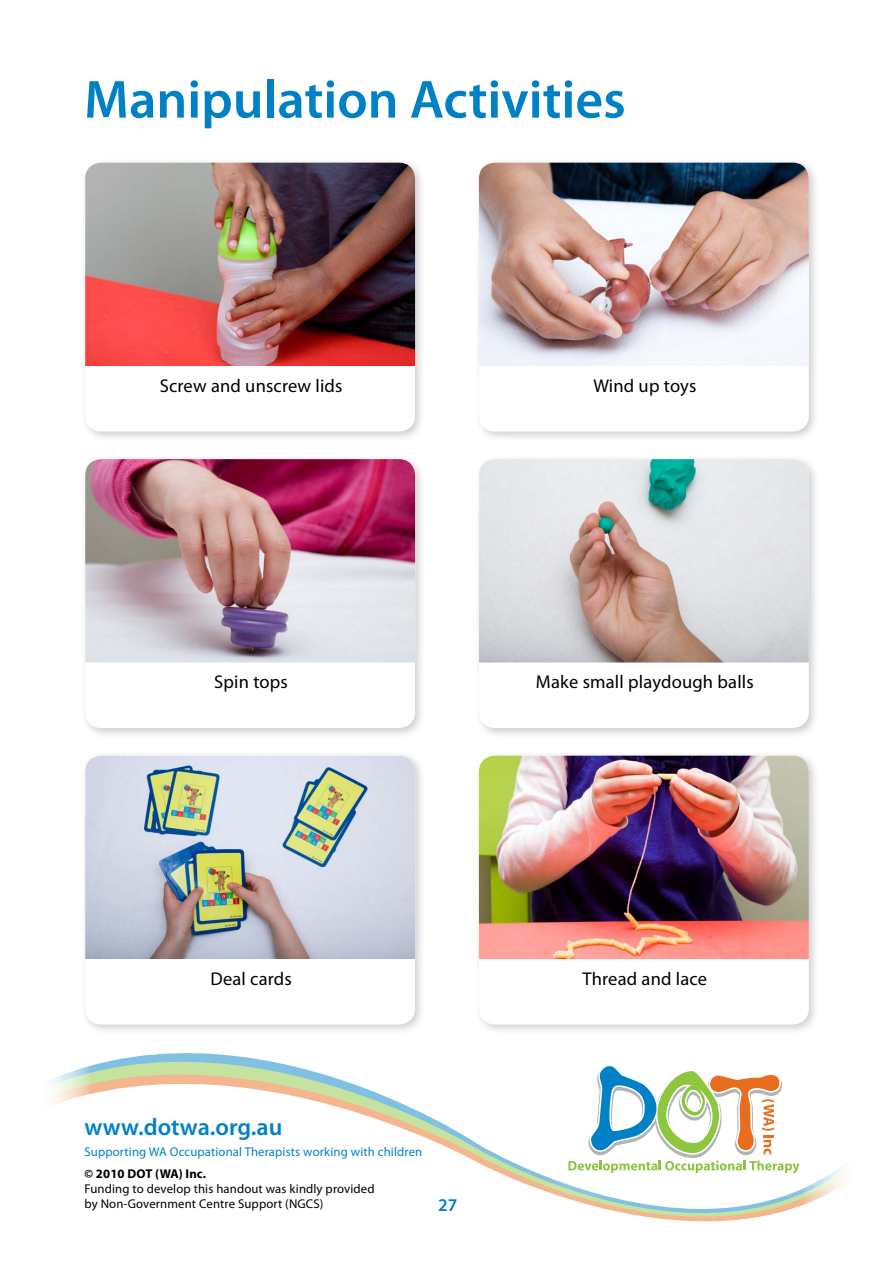
<style>
.page{position:relative;width:893px;height:1263px;background:#fff}
.page>*{position:absolute;margin:0;border:0;box-sizing:border-box;transform-origin:0 0}
.t1{font:600 54px "Myriad Pro";color:#0081c6}
.t2{font:600 24px "Myriad Pro";color:#0081c6}
.t3{font:18.45px "Myriad Pro";letter-spacing:.01em;color:#000}
.t4{font:600 18px "Myriad Pro";color:#0081c6}
.t5{font:12.75px/15px "Myriad Pro";letter-spacing:.01em;color:#000}
.t6{font:12.75px "Myriad Pro";letter-spacing:.01em;color:#0081c6}
.t7{font:700 12.75px "Myriad Pro";letter-spacing:.01em;color:#000}
</style>
<div class="page">
<svg style="left:91px;top:1053px;width:711px;height:169px"></svg>
<div style="left:533px;top:1029px;width:293px;height:171px;background:#fff"></div>
<svg style="left:568px;top:1066px;width:231px;height:106px"></svg>
<div style="left:474px;top:750px;width:346px;height:285px;background:#000;opacity:.2"></div>
<div style="left:479px;top:756px;width:330px;height:268px;background:#fff;border-radius:16px"></div>
<img style="left:479px;top:756px;width:330px;height:203px">
<div style="left:80px;top:750px;width:347px;height:285px;background:#000;opacity:.2"></div>
<div style="left:85px;top:756px;width:330px;height:268px;background:#fff;border-radius:16px"></div>
<img style="left:85px;top:756px;width:330px;height:203px">
<div style="left:474px;top:454px;width:346px;height:285px;background:#000;opacity:.2"></div>
<div style="left:479px;top:459px;width:330px;height:269px;background:#fff;border-radius:16px"></div>
<img style="left:479px;top:459px;width:330px;height:203px">
<div style="left:80px;top:454px;width:347px;height:285px;background:#000;opacity:.2"></div>
<div style="left:85px;top:459px;width:330px;height:269px;background:#fff;border-radius:16px"></div>
<img style="left:85px;top:459px;width:330px;height:203px">
<div style="left:474px;top:157px;width:346px;height:285px;background:#000;opacity:.2"></div>
<div style="left:479px;top:163px;width:330px;height:268px;background:#fff;border-radius:16px"></div>
<img style="left:479px;top:163px;width:330px;height:203px">
<div style="left:80px;top:157px;width:347px;height:285px;background:#000;opacity:.2"></div>
<div style="left:85px;top:163px;width:330px;height:268px;background:#fff;border-radius:16px"></div>
<img style="left:85px;top:163px;width:330px;height:203px">
<h1 class="t1" style="left:84px;top:65px;width:543px">Manipulation Activities</h1>
<p class="t3" style="left:160px;top:374px;width:184px">Screw and unscrew lids</p>
<p class="t3" style="left:593px;top:374px;width:104px">Wind up toys</p>
<p class="t3" style="left:214px;top:670px;width:75px">Spin tops</p>
<p class="t3" style="left:536px;top:670px;width:219px">Make small playdough balls</p>
<p class="t3" style="left:210px;top:967px;width:83px">Deal cards</p>
<p class="t3" style="left:583px;top:967px;width:126px">Thread and lace</p>
<h2 class="t2" style="left:85px;top:1112px;width:199px">www.dotwa.org.au</h2>
<p class="t6" style="left:85px;top:1144px;width:339px">Supporting WA Occupational Therapists working with children</p>
<p class="t7" style="left:85px;top:1166px;width:123px">© 2010 DOT (WA) Inc.</p>
<p class="t5" style="left:85px;top:1181px;width:292px">Funding to develop this handout was kindly provided by Non-Government Centre Support (NGCS)</p>
<p class="t4" style="left:438px;top:1193px;width:21px">27</p>
</div>
